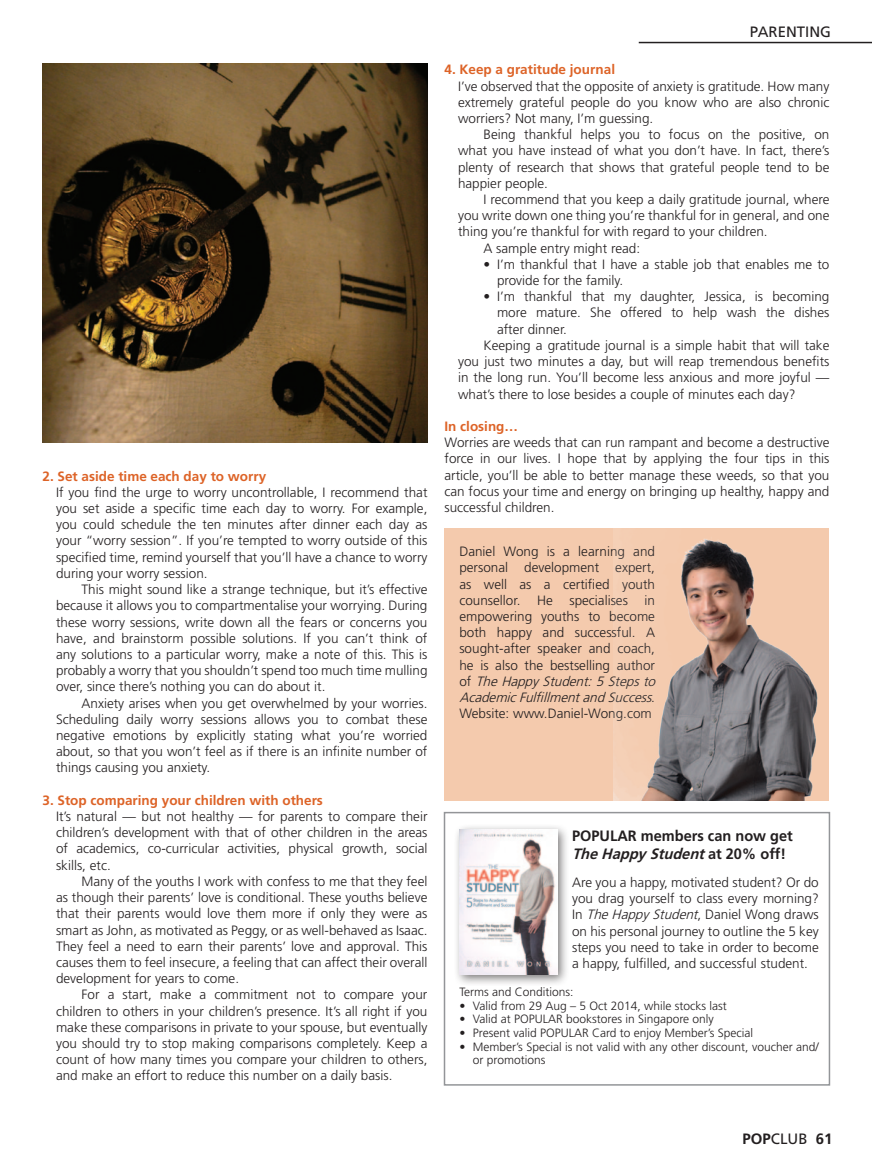
<style>
.page{position:relative;width:872px;height:1170px;background:#fff}
.page>*{position:absolute;margin:0;border:0;box-sizing:border-box;transform-origin:0 0}
.t1{font:700 15px/18px "Frutiger";color:#231f20}
.t2{font:15px "Frutiger";color:#231f20}
.t3{font:300 13.5px/16.2px "Frutiger";color:#231f20;text-align:justify}
.t4{font:700 13.5px "Frutiger";color:#dd6327}
.t5{font:300 12px/13.5px "Frutiger";color:#231f20}
.s1{font-style:italic}
.s2{font-weight:400}
</style>
<div class="page">
<hr style="left:639px;top:42px;width:233px;height:1px;background:#231f20">
<div style="left:444px;top:528px;width:385px;height:272px;background:#f4caad"></div>
<div style="left:444px;top:811px;width:386px;height:274px;border:2px solid #939598"></div>
<div style="left:453px;top:823px;width:116px;height:163px;background:#231f20;opacity:.6"></div>
<img style="left:459px;top:829px;width:98px;height:145px">
<img style="left:613px;top:539px;width:205px;height:261px">
<img style="left:43px;top:64px;width:384px;height:378px">
<p class="t4" style="left:43px;top:468px;width:225px">2. Set aside time each day to worry</p>
<p class="t3" style="left:56px;top:484px;width:373px">If you find the urge to worry uncontrollable, I recommend that you set aside a specific time each day to worry. For example, you could schedule the ten minutes after dinner each day as your “worry session”. If you’re tempted to worry outside of this specified time, remind yourself that you’ll have a chance to worry during your worry session.</p>
<p class="t3" style="left:56px;top:581px;width:373px;text-indent:26px">This might sound like a strange technique, but it’s effective because it allows you to compartmentalise your worrying. During these worry sessions, write down all the fears or concerns you have, and brainstorm possible solutions. If you can’t think of any solutions to a particular worry, make a note of this. This is probably a worry that you shouldn’t spend too much time mulling over, since there’s nothing you can do about it.</p>
<p class="t3" style="left:56px;top:694px;width:373px;text-indent:26px">Anxiety arises when you get overwhelmed by your worries.<br>Scheduling daily worry sessions allows you to combat these negative emotions by explicitly stating what you’re worried about, so that you won’t feel as if there is an infinite number of things causing you anxiety.</p>
<p class="t4" style="left:43px;top:792px;width:282px">3. Stop comparing your children with others</p>
<p class="t3" style="left:56px;top:808px;width:373px">It’s natural — but not healthy — for parents to compare their children’s development with that of other children in the areas of academics, co-curricular activities, physical growth, social skills, etc.</p>
<p class="t3" style="left:56px;top:873px;width:373px;text-indent:26px">Many of the youths I work with confess to me that they feel as though their parents’ love is conditional. These youths believe that their parents would love them more if only they were as smart as John, as motivated as Peggy, or as well-behaved as Isaac.<br>They feel a need to earn their parents’ love and approval. This causes them to feel insecure, a feeling that can affect their overall development for years to come.</p>
<p class="t3" style="left:56px;top:986px;width:373px;text-indent:26px">For a start, make a commitment not to compare your children to others in your children’s presence. It’s all right if you make these comparisons in private to your spouse, but eventually you should try to stop making comparisons completely. Keep a count of how many times you compare your children to others, and make an effort to reduce this number on a daily basis.</p>
<p class="t2" style="left:750px;top:23px;width:83px">PARENTING</p>
<p class="t4" style="left:444px;top:62px;width:172px">4. Keep a gratitude journal</p>
<p class="t3" style="left:458px;top:78px;width:373px">I’ve observed that the opposite of anxiety is gratitude. How many extremely grateful people do you know who are also chronic worriers? Not many, I’m guessing.</p>
<p class="t3" style="left:458px;top:126px;width:373px;text-indent:26px">Being thankful helps you to focus on the positive, on what you have instead of what you don’t have. In fact, there’s plenty of research that shows that grateful people tend to be happier people.</p>
<p class="t3" style="left:458px;top:191px;width:373px;text-indent:26px">I recommend that you keep a daily gratitude journal, where you write down one thing you’re thankful for in general, and one thing you’re thankful for with regard to your children.</p>
<p class="t3" style="left:483px;top:240px;width:158px">A sample entry might read:</p>
<p class="t3" style="left:497px;top:256px;width:334px;text-indent:-14px">• I’m thankful that I have a stable job that enables me to provide for the family.</p>
<p class="t3" style="left:497px;top:288px;width:334px;text-indent:-14px">• I’m thankful that my daughter, Jessica, is becoming more mature. She offered to help wash the dishes after dinner.</p>
<p class="t3" style="left:458px;top:337px;width:373px;text-indent:26px">Keeping a gratitude journal is a simple habit that will take you just two minutes a day, but will reap tremendous benefits in the long run. You’ll become less anxious and more joyful — what’s there to lose besides a couple of minutes each day?</p>
<p class="t4" style="left:444px;top:418px;width:75px">In closing…</p>
<p class="t3" style="left:444px;top:434px;width:386px">Worries are weeds that can run rampant and become a destructive force in our lives. I hope that by applying the four tips in this article, you’ll be able to better manage these weeds, so that you can focus your time and energy on bringing up healthy, happy and successful children.</p>
<p class="t3" style="left:459px;top:543px;width:201px;text-align:left">Daniel Wong is a learning and personal development expert, as well as a certified youth counsellor. He specialises in empowering youths to become both happy and successful. A sought-after speaker and coach, he is also the bestselling author o f <span class="s1">TheHappy Student:5Stepsto<br>AcademicFulfillmentandSuccess</span>.<br>Website: www.Daniel-Wong.com</p>
<p class="t1" style="left:572px;top:826px;width:222px">POPULAR members can now get<br><span class="s1">TheHappyStudent</span>a t 2 0 % o f f !</p>
<p class="t3" style="left:572px;top:874px;width:248px">Are you a happy, motivated student? Or do you drag yourself to class every morning?<br>I n <span class="s1">TheHappy Student</span>, D a n i e l Wo n g d r a w s on his personal journey to outline the 5 key steps you need to take in order to become a happy, fulfilled, and successful student.</p>
<p class="t5" style="left:459px;top:985px;width:116px">Terms and Conditions:</p>
<p class="t5" style="left:459px;top:998px;width:269px">• Valid from 29 Aug – 5 Oct 2014, while stocks last</p>
<p class="t5" style="left:459px;top:1012px;width:256px">• Valid at POPULAR bookstores in Singapore only</p>
<p class="t5" style="left:459px;top:1025px;width:295px">• Present valid POPULAR Card to enjoy Member’s Special</p>
<p class="t5" style="left:473px;top:1039px;width:347px;text-indent:-14px">• Member’s Special is not valid with any other discount, voucher and/ or promotions</p>
<p class="t1" style="left:742px;top:1129px;width:92px">POP<span class="s2">CLUB</span> 61</p>
</div>
